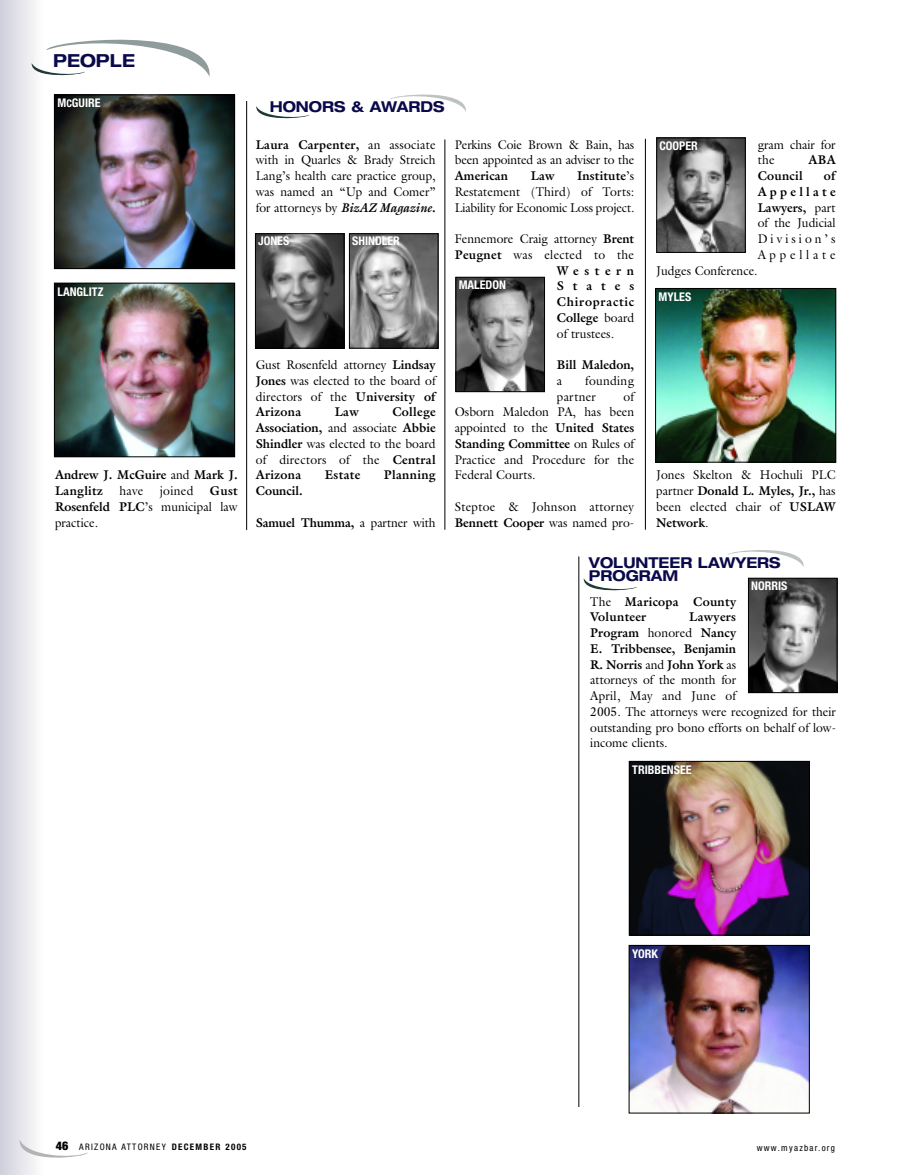
<style>
.page{position:relative;width:905px;height:1175px;background:#fff}
.page>*{position:absolute;margin:0;border:0;box-sizing:border-box;transform-origin:0 0}
.t1{font:700 expanded 18px "Helvetica Neue";color:#0a094a;scale:.93 1}
.t2{font:700 expanded 15px/13.5px "Helvetica Neue";color:#0a094a;scale:.93 1}
.t3{font:12.75px/15.8px "Galliard";color:#000;text-align:justify;scale:.95 1}
.t4{font:12.75px/15.8px "Galliard";letter-spacing:.02em;color:#000;scale:.95 1}
.t5{font:700 12.75px/15.8px "Galliard";letter-spacing:.025em;color:#000;scale:.95 1}
.t6{font:700 12.75px/15.8px "Galliard";color:#000;scale:.95 1}
.t7{font:700 12.75px "Galliard";letter-spacing:-.01em;color:#000;scale:.95 1}
.t8{font:700 12.75px "Galliard";letter-spacing:.06em;color:#000;scale:.95 1}
.t9{font:700 12.75px "Galliard";letter-spacing:.46em;color:#000;scale:.95 1}
.t10{font:700 condensed 12px "Helvetica Neue";color:#fff}
.t11{font:condensed 9px "Helvetica Neue";letter-spacing:.145em;color:#000}
.s1{font-size:10.5px}
.s2{font-weight:400}
.s3{font-weight:700}
.s4{font-weight:700;font-style:italic}
.s5{font-weight:900;font-size:12px}
</style>
<div class="page">
<hr style="left:0;top:0;width:3px;height:1174px;background:#c5c5d4">
<hr style="left:1px;top:0;width:4px;height:1174px;background:#d0d0dc">
<hr style="left:3px;top:0;width:3px;height:1174px;background:#c9c9d7">
<hr style="left:4px;top:0;width:4px;height:1174px;background:#d3d3de">
<hr style="left:6px;top:0;width:3px;height:1174px;background:#cdcdda">
<hr style="left:9px;top:0;width:4px;height:1174px;background:#d9d9e4">
<hr style="left:13px;top:0;width:3px;height:1174px;background:#d7d7e2">
<hr style="left:14px;top:0;width:4px;height:1174px;background:#e0e0e8">
<hr style="left:18px;top:0;width:4px;height:1174px;background:#dedee7">
<hr style="left:21px;top:0;width:3px;height:1174px;background:#e2e2ea">
<hr style="left:24px;top:0;width:3px;height:1174px;background:#e6e6ed">
<hr style="left:27px;top:0;width:4px;height:1174px;background:#ebebf0">
<hr style="left:30px;top:0;width:4px;height:1174px;background:#efeff3">
<hr style="left:33px;top:0;width:4px;height:1174px;background:#f3f3f6">
<hr style="left:36px;top:0;width:4px;height:1174px;background:#f7f7f9">
<hr style="left:39px;top:0;width:4px;height:1174px;background:#fbfbfc">
<svg style="left:19px;top:1140px;width:69px;height:18px"></svg>
<hr style="left:578px;top:556px;width:1px;height:551px;background:#000">
<svg style="left:31px;top:39px;width:179px;height:38px"></svg>
<img style="left:56px;top:97px;width:177px;height:170px">
<div style="left:54px;top:95px;width:181px;height:174px;border:1px solid #000"></div>
<img style="left:56px;top:285px;width:177px;height:170px">
<div style="left:54px;top:283px;width:181px;height:174px;border:1px solid #000"></div>
<hr style="left:246px;top:101px;width:1px;height:429px;background:#000">
<hr style="left:444px;top:139px;width:1px;height:391px;background:#000">
<hr style="left:645px;top:139px;width:1px;height:391px;background:#000">
<img style="left:257px;top:235px;width:85px;height:111px">
<div style="left:255px;top:233px;width:89px;height:115px;border:1px solid #000"></div>
<img style="left:457px;top:279px;width:86px;height:111px">
<div style="left:455px;top:277px;width:90px;height:115px;border:1px solid #000"></div>
<img style="left:750px;top:580px;width:85px;height:111px">
<div style="left:748px;top:578px;width:89px;height:115px;border:1px solid #000"></div>
<img style="left:658px;top:140px;width:85px;height:111px">
<div style="left:656px;top:138px;width:89px;height:115px;border:1px solid #000"></div>
<img style="left:351px;top:235px;width:85px;height:111px">
<div style="left:349px;top:233px;width:89px;height:115px;border:1px solid #000"></div>
<img style="left:657px;top:290px;width:177px;height:170px">
<div style="left:655px;top:288px;width:181px;height:174px;border:1px solid #000"></div>
<img style="left:631px;top:763px;width:176px;height:170px">
<div style="left:629px;top:761px;width:180px;height:174px;border:1px solid #000"></div>
<img style="left:630px;top:947px;width:177px;height:164px">
<div style="left:628px;top:945px;width:181px;height:168px;border:1px solid #000"></div>
<svg style="left:256px;top:106px;width:53px;height:13px"></svg>
<svg style="left:390px;top:94px;width:76px;height:18px"></svg>
<svg style="left:583px;top:578px;width:54px;height:13px"></svg>
<svg style="left:727px;top:550px;width:77px;height:17px"></svg>
<h1 class="t1" style="left:53px;top:54px;width:90px">PEOPLE</h1>
<p class="t10" style="left:57px;top:99px;width:45px">M<span class="s1">C</span>GUIRE</p>
<p class="t2" style="left:270px;top:101px;width:189px">HONORS &amp; AWARDS</p>
<p class="t10" style="left:57px;top:287px;width:47px">LANGLITZ</p>
<p class="t6" style="left:55px;top:467px;width:194px">Andrew J. McGuire <span class="s2">and</span> Mark J.<br>Langlitz</p>
<p class="t3" style="left:119px;top:483px;width:27px">have</p>
<p class="t3" style="left:160px;top:483px;width:37px">joined</p>
<p class="t3" style="left:55px;top:483px;width:194px;text-indent:155px"><span class="s3">Gust Rosenfeld PLC</span>’s municipal law practice.</p>
<p class="t3" style="left:256px;top:136px;width:191px"><span class="s3">Laura Carpenter,</span> an associate with in Quarles &amp; Brady Streich Lang’s health care practice group, was named an “Up and Comer” for attorneys by <span class="s4">BizAZ Magazine</span><span class="s3">.</span></p>
<p class="t10" style="left:258px;top:237px;width:33px">JONES</p>
<p class="t10" style="left:352px;top:237px;width:49px">SHINDLER</p>
<p class="t3" style="left:256px;top:357px;width:191px">Gust Rosenfeld attorney <span class="s3">Lindsay Jones</span> was elected to the board of directors of the <span class="s3">University of Arizona</span></p>
<p class="t3" style="left:256px;top:404px;width:191px;text-indent:137px"><span class="s3">College Association,</span> and associate <span class="s3">Abbie Shindler</span> was elected to the board of directors of the <span class="s3">Central Arizona</span></p>
<p class="t5" style="left:335px;top:404px;width:27px">Law</p>
<p class="t5" style="left:325px;top:467px;width:39px">Estate</p>
<p class="t5" style="left:384px;top:467px;width:56px">Planning</p>
<p class="t6" style="left:256px;top:483px;width:51px">Council.</p>
<p class="t7" style="left:256px;top:515px;width:191px">Samuel Thumma, <span class="s2">a partner with</span></p>
<p class="t3" style="left:455px;top:136px;width:190px">Perkins Coie Brown &amp; Bain, has been appointed as an adviser to the</p>
<p class="t5" style="left:455px;top:168px;width:58px">American</p>
<p class="t5" style="left:530px;top:168px;width:27px">Law</p>
<p class="t3" style="left:455px;top:168px;width:190px;text-indent:122px"><span class="s3">Institute</span>’s Restatement (Third) of Torts:<br>Liability for Economic Loss project.</p>
<p class="t3" style="left:455px;top:231px;width:190px">Fennemore Craig attorney <span class="s3">Brent</span></p>
<p class="t4" style="left:455px;top:246px;width:190px"><span class="s3">Peugnet</span> was elected to the</p>
<p class="t9" style="left:557px;top:263px;width:83px">Western</p>
<p class="t5" style="left:557px;top:278px;width:83px">States</p>
<p class="t8" style="left:557px;top:294px;width:83px">Chiropractic</p>
<p class="t6" style="left:557px;top:309px;width:83px">College <span class="s2">board</span></p>
<p class="t3" style="left:557px;top:325px;width:62px">of trustees.</p>
<p class="t6" style="left:557px;top:357px;width:83px">Bill Maledon,</p>
<p class="t3" style="left:557px;top:372px;width:7px">a</p>
<p class="t10" style="left:458px;top:280px;width:49px">MALEDON</p>
<p class="t4" style="left:557px;top:372px;width:83px;text-indent:28px">founding partner</p>
<p class="t3" style="left:455px;top:388px;width:190px;text-indent:169px">of Osborn Maledon PA, has been appointed to the <span class="s3">United States Standing Committee</span> on Rules of Practice and Procedure for the Federal Courts.</p>
<p class="t4" style="left:455px;top:498px;width:190px">Steptoe &amp; Johnson attorney<br><span class="s3">Bennett Cooper</span> was named pro-</p>
<p class="t10" style="left:659px;top:141px;width:40px">COOPER</p>
<p class="t3" style="left:757px;top:136px;width:84px">gram chair for the</p>
<p class="t5" style="left:808px;top:152px;width:30px">ABA</p>
<p class="t3" style="left:757px;top:168px;width:84px;text-indent:66px"><span class="s3">of Appellate Lawyers,</span> part of the Judicial Division’s Appellate</p>
<p class="t5" style="left:757px;top:168px;width:49px">Council</p>
<p class="t3" style="left:656px;top:262px;width:108px">Judges Conference.</p>
<p class="t10" style="left:658px;top:292px;width:34px">MYLES</p>
<p class="t3" style="left:656px;top:467px;width:190px">Jones Skelton &amp; Hochuli PLC partner <span class="s3">Donald L. Myles, Jr.,</span> has been elected chair of <span class="s3">USLAW Network</span>.</p>
<p class="t2" style="left:589px;top:557px;width:207px">VOLUNTEER LAWYERS<br>PROGRAM</p>
<p class="t10" style="left:751px;top:581px;width:38px">NORRIS</p>
<p class="t5" style="left:590px;top:593px;width:155px"><span class="s2">The</span> Maricopa County<br>Volunteer</p>
<p class="t3" style="left:590px;top:609px;width:260px;text-align:left;text-indent:99px"><span class="s3">Lawyers<br>Program</span> honored <span class="s3">Nancy<br>E. Tribbensee, Benjamin<br>R. Norris</span> and <span class="s3">John York</span> as<br>attorneys of the month for<br>April, May and June of<br>2005. The attorneys were recognized for their outstanding pro bono efforts on behalf of low&shy;income clients.</p>
<p class="t10" style="left:632px;top:765px;width:61px">TRIBBENSEE</p>
<p class="t10" style="left:632px;top:949px;width:27px">YORK</p>
<p class="t11" style="left:56px;top:1143px;width:192px"><span class="s5">46</span> ARIZONA ATTORNEY <span class="s3">DECEMBER 2005</span></p>
<p class="t11" style="left:756px;top:1144px;width:80px">www.myazbar.org</p>
</div>
